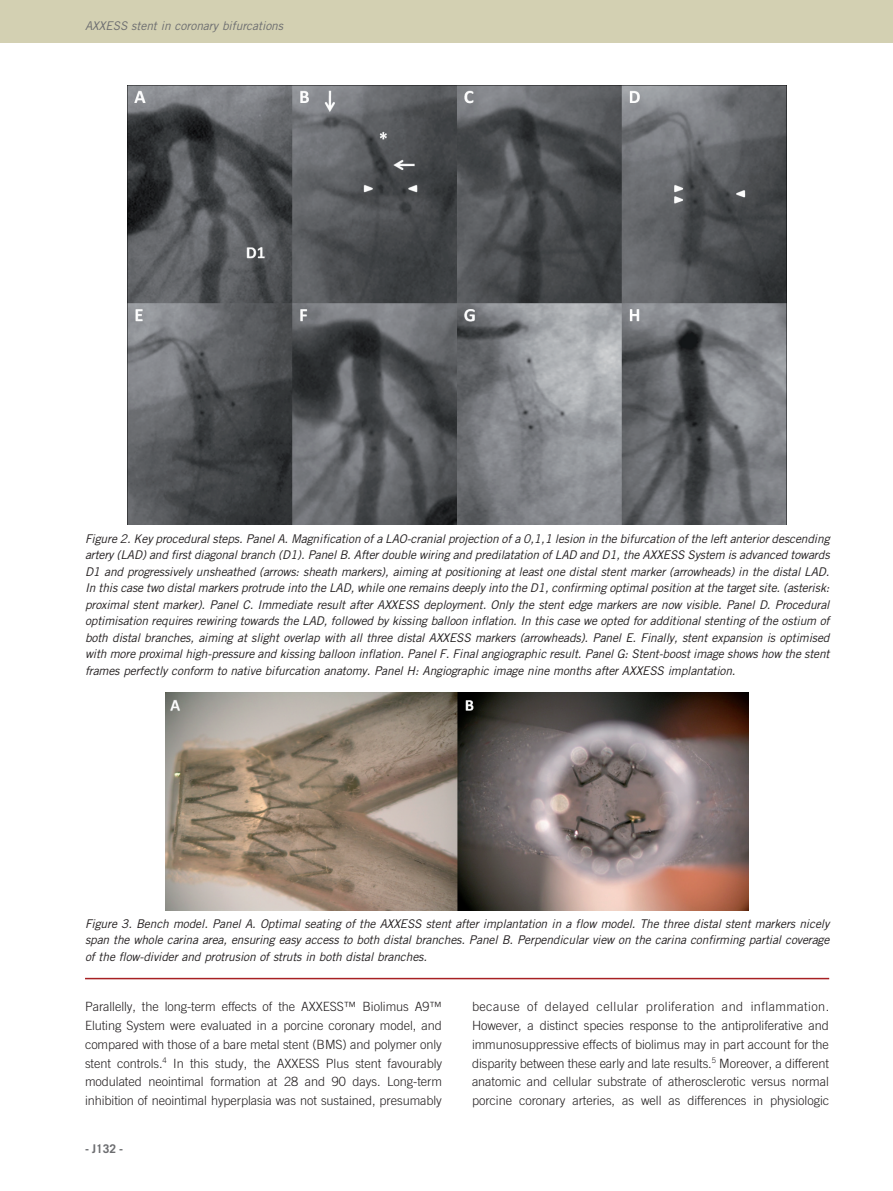
<style>
.page{position:relative;width:893px;height:1191px;background:#fff}
.page>*{position:absolute;margin:0;border:0;box-sizing:border-box;transform-origin:0 0}
.t1{font:300 12.75px/18.8px "Trade Gothic LT Std";letter-spacing:-.005em;color:#231f20;text-align:justify}
.t2{font:italic 12px/16.5px "Trade Gothic LT Std";letter-spacing:-.01em;color:#231f20;text-align:justify}
.t3{font:italic 12px "Trade Gothic LT Std";letter-spacing:-.005em;color:#6c6d70}
.t4{font:700 12px "Trade Gothic LT Std";color:#6c6d70}
</style>
<div class="page">
<div style="left:0;top:0;width:893px;height:43px;background:#d3d0b2"></div>
<img style="left:128px;top:85px;width:658px;height:439px">
<hr style="left:85px;top:977px;width:744px;height:2px;background:#a72023">
<img style="left:165px;top:692px;width:584px;height:218px">
<p class="t3" style="left:85px;top:21px;width:200px">AXXESS stent in coronary bifurcations</p>
<p class="t2" style="left:85px;top:531px;width:746px">Figure 2. Key procedural steps. Panel A. Magnification of a LAO-cranial projection of a 0,1,1 lesion in the bifurcation of the left anterior descending artery (LAD) and first diagonal branch (D1). Panel B. After double wiring and predilatation of LAD and D1, the AXXESS System is advanced towards D1 and progressively unsheathed (arrows: sheath markers), aiming at positioning at least one distal stent marker (arrowheads) in the distal LAD.<br>In this case two distal markers protrude into the LAD, while one remains deeply into the D1, confirming optimal position at the target site. (asterisk: proximal stent marker). Panel C. Immediate result after AXXESS deployment. Only the stent edge markers are now visible. Panel D. Procedural optimisation requires rewiring towards the LAD, followed by kissing balloon inflation. In this case we opted for additional stenting of the ostium of both distal branches, aiming at slight overlap with all three distal AXXESS markers (arrowheads). Panel E. Finally, stent expansion is optimised with more proximal high-pressure and kissing balloon inflation. Panel F. Final angiographic result. Panel G: Stent-boost image shows how the stent frames perfectly conform to native bifurcation anatomy. Panel H: Angiographic image nine months after AXXESS implantation.</p>
<p class="t2" style="left:85px;top:916px;width:746px">Figure 3. Bench model. Panel A. Optimal seating of the AXXESS stent after implantation in a flow model. The three distal stent markers nicely span the whole carina area, ensuring easy access to both distal branches. Panel B. Perpendicular view on the carina confirming partial coverage of the flow-divider and protrusion of struts in both distal branches.</p>
<p class="t1" style="left:85px;top:998px;width:359px">Parallelly, the long-term effects of the AXXESS™ Biolimus A9™ Eluting System were evaluated in a porcine coronary model, and compared with those of a bare metal stent (BMS) and polymer only stent controls.<sup>4</sup> In this study, the AXXESS Plus stent favourably modulated neointimal formation at 28 and 90 days. Long-term inhibition of neointimal hyperplasia was not sustained, presumably</p>
<p class="t1" style="left:472px;top:998px;width:359px">because of delayed cellular proliferation and inflammation.<br>However, a distinct species response to the antiproliferative and immunosuppressive effects of biolimus may in part account for the disparity between these early and late results.<sup>5</sup> Moreover, a different anatomic and cellular substrate of atherosclerotic versus normal porcine coronary arteries, as well as differences in physiologic</p>
<p class="t4" style="left:85px;top:1143px;width:40px">- J132 -</p>
</div>
